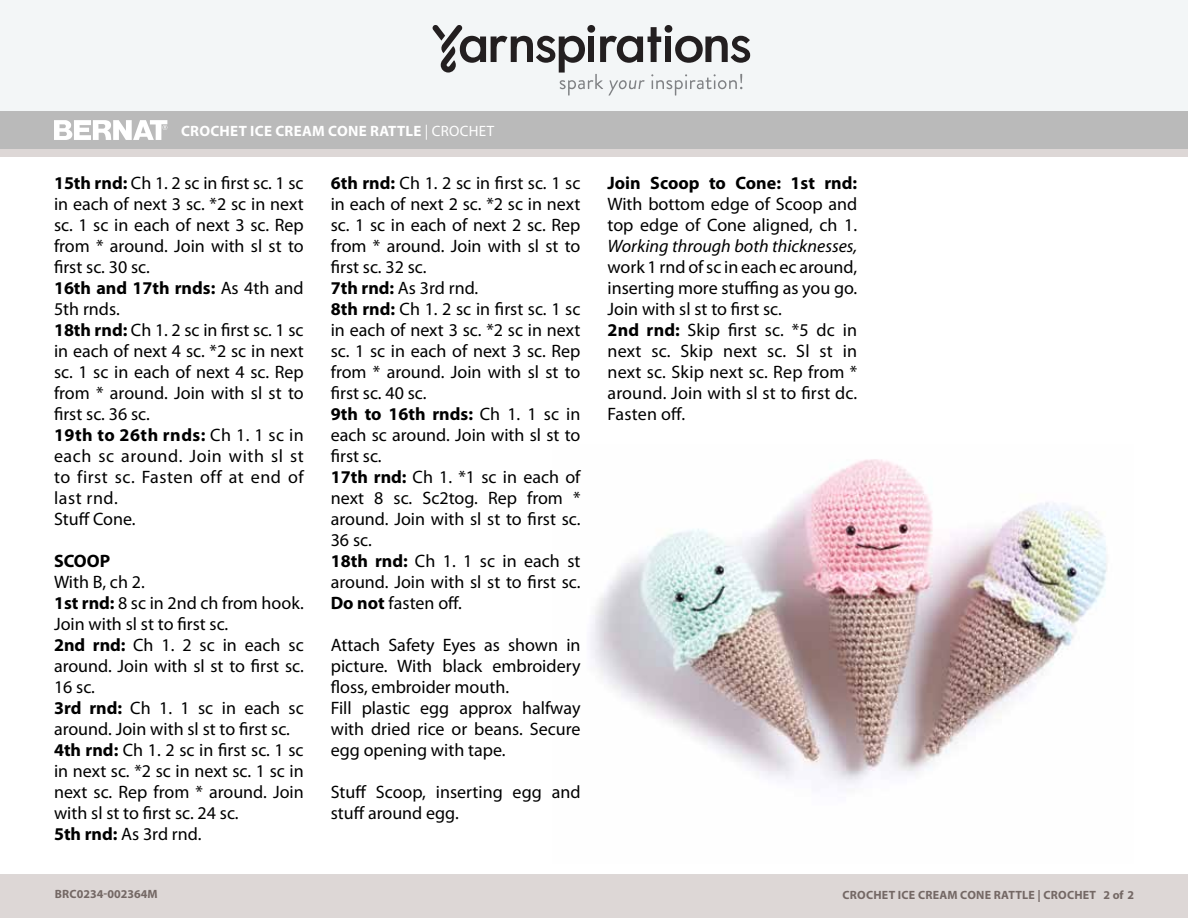
<style>
.page{position:relative;width:1188px;height:918px;background:#fff}
.page>*{position:absolute;margin:0;border:0;box-sizing:border-box;transform-origin:0 0}
.t1{font:18px/21px "Myriad Pro";color:#000}
.t2{font:700 15px "Myriad Pro";letter-spacing:.02em;color:#fff}
.Pattern_Title{font:15px "Myriad Pro";letter-spacing:.02em;color:#fff}
.t3{font:700 12px "Myriad Pro";letter-spacing:.02em;color:#756966}
.t4{font:700 12px "Myriad Pro";letter-spacing:.02em;color:#746865}
.t5{font:700 12px "Myriad Pro";color:#746865}
.s1{font-weight:400}
.s2{font-weight:700}
.s3{font-style:italic}
</style>
<div class="page">
<div style="left:0;top:875px;width:1188px;height:43px;background:#ddd7d6"></div>
<div style="left:0;top:149px;width:1188px;height:9px;background:#ddd7d6"></div>
<div style="left:0;top:111px;width:1188px;height:38px;background:#bababa"></div>
<svg style="left:54px;top:120px;width:113px;height:20px"></svg>
<div style="left:0;top:0;width:1188px;height:111px;background:#f3f6f7"></div>
<svg style="left:433px;top:25px;width:318px;height:71px"></svg>
<hr style="left:0;top:874px;width:1188px;height:1px;background:#ddd8d7">
<img style="left:590px;top:459px;width:517px;height:326px">
<p class="t2" style="left:181px;top:121px;width:321px">CROCHET ICE CREAM CONE RATTLE <span class="s1">| CROCHET</span></p>
<p class="t1" style="left:54px;top:172px;width:251px"><span class="s2">15th rnd:</span> Ch 1. 2 sc in first sc. 1 sc in each of next 3 sc. *2 sc in next sc. 1 sc in each of next 3 sc. Rep from * around. Join with sl st to first sc. 30 sc.<br><span class="s2">16th and 17th rnds:</span> As 4th and<br>5th rnds.<br><span class="s2">18th rnd:</span> Ch 1. 2 sc in first sc. 1 sc in each of next 4 sc. *2 sc in next sc. 1 sc in each of next 4 sc. Rep from * around. Join with sl st to first sc. 36 sc.<br><span class="s2">19th to 26th rnds:</span> Ch 1. 1 sc in each sc around. Join with sl st to first sc. Fasten off at end of last rnd.<br>Stuff Cone.</p>
<p class="t1" style="left:54px;top:550px;width:251px"><span class="s2">SCOOP<br></span>With B, ch 2.<br><span class="s2">1st rnd:</span> 8 sc in 2nd ch from hook.<br>Join with sl st to first sc.<br><span class="s2">2nd rnd:</span> Ch 1. 2 sc in each sc around. Join with sl st to first sc.<br>16 sc.<br><span class="s2">3rd rnd:</span> Ch 1. 1 sc in each sc around. Join with sl st to first sc.<br><span class="s2">4th rnd:</span> Ch 1. 2 sc in first sc. 1 sc in next sc. *2 sc in next sc. 1 sc in next sc. Rep from * around. Join with sl st to first sc. 24 sc.<br><span class="s2">5th rnd:</span> As 3rd rnd.</p>
<p class="Pattern_Title" style="left:425px;top:122px;width:71px">| CROCHET</p>
<p class="t1" style="left:331px;top:172px;width:251px"><span class="s2">6th rnd:</span> Ch 1. 2 sc in first sc. 1 sc in each of next 2 sc. *2 sc in next sc. 1 sc in each of next 2 sc. Rep from * around. Join with sl st to first sc. 32 sc.<br><span class="s2">7th rnd:</span> As 3rd rnd.<br><span class="s2">8th rnd:</span> Ch 1. 2 sc in first sc. 1 sc in each of next 3 sc. *2 sc in next sc. 1 sc in each of next 3 sc. Rep from * around. Join with sl st to first sc. 40 sc.<br><span class="s2">9th to 16th rnds:</span> Ch 1. 1 sc in each sc around. Join with sl st to first sc.<br><span class="s2">17th rnd:</span> Ch 1. *1 sc in each of next 8 sc. Sc2tog. Rep from * around. Join with sl st to first sc.<br>36 sc.<br><span class="s2">18th rnd:</span> Ch 1. 1 sc in each st around. Join with sl st to first sc.<br><span class="s2">Do not</span> fasten off.</p>
<p class="t1" style="left:331px;top:634px;width:251px">Attach Safety Eyes as shown in picture. With black embroidery floss, embroider mouth.<br>Fill plastic egg approx halfway with dried rice or beans. Secure egg opening with tape.</p>
<p class="t1" style="left:331px;top:781px;width:251px">Stuff Scoop, inserting egg and stuff around egg.</p>
<p class="t1" style="left:608px;top:172px;width:251px"><span class="s2">Join Scoop to Cone: 1st rnd:<br></span>With bottom edge of Scoop and top edge of Cone aligned, ch 1.<br><span class="s3">Working through both thicknesses, </span>work 1 rnd of sc in each ec around, inserting more stuffing as you go.<br>Join with sl st to first sc.<br><span class="s2">2nd rnd:</span> Skip first sc. *5 dc in next sc. Skip next sc. Sl st in next sc. Skip next sc. Rep from * around. Join with sl st to first dc.<br>Fasten off.</p>
<p class="t5" style="left:55px;top:886px;width:105px">BRC0234-002364M</p>
<p class="t3" style="left:839px;top:886px;width:297px">CROCHET ICE CREAM CONE RATTLE | CROCHET 2 of 2</p>
<p class="t4" style="left:843px;top:887px;width:194px">CROCHET ICE CREAM CONE RATTLE</p>
</div>
